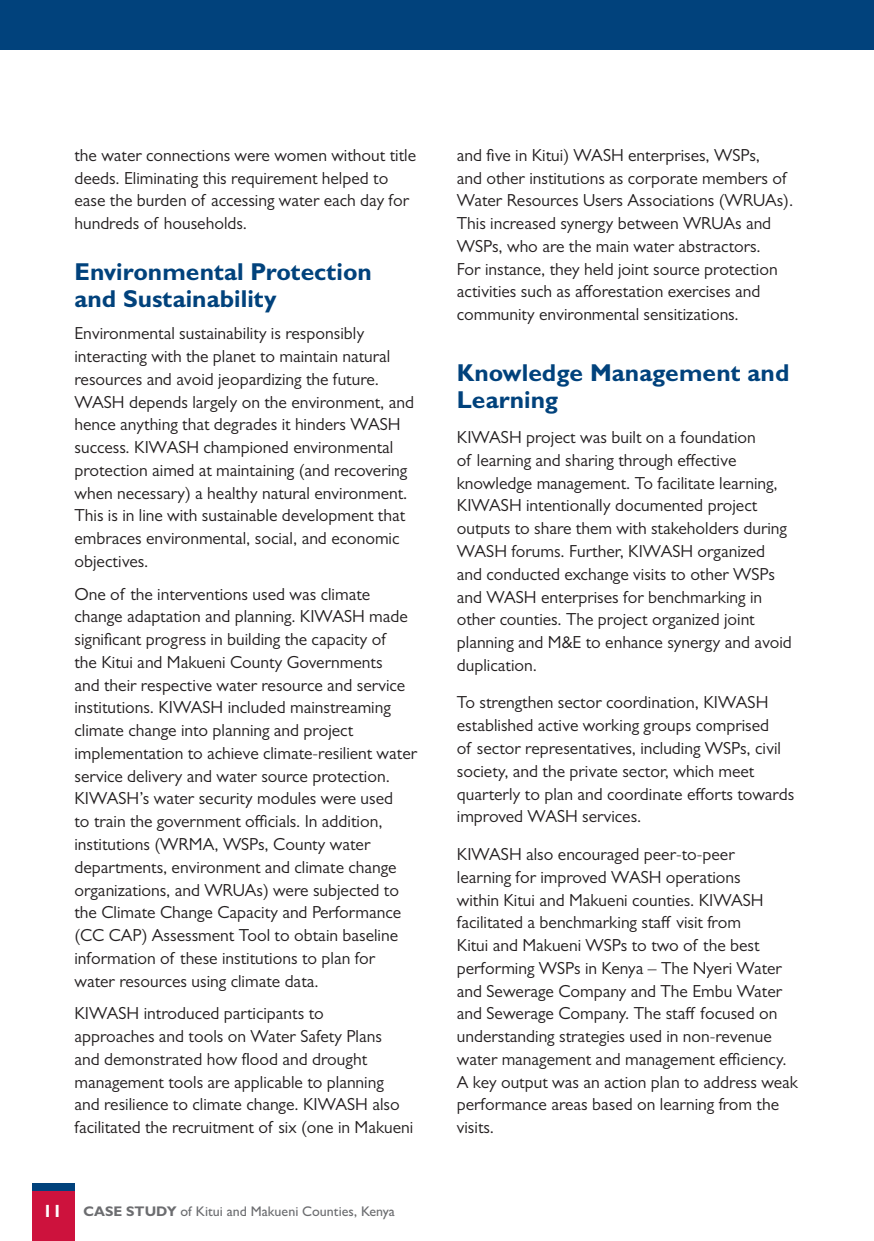
<style>
.page{position:relative;width:874px;height:1241px;background:#fff}
.page>*{position:absolute;margin:0;border:0;box-sizing:border-box;transform-origin:0 0}
.Heading_2{font:700 24.5px/26.2px "Gill Sans";color:#01427c}
.t1{font:17.5px/22.8px "Gill Sans";color:#231f20}
.t2{font:500 14px "Gill Sans";color:#6c6d70}
.s1{font-weight:700;font-size:17.5px;color:#fff}
.s2{font-weight:700}
</style>
<div class="page">
<div style="left:0;top:0;width:873px;height:50px;background:#01427c"></div>
<div style="left:32px;top:1190px;width:42px;height:50px;background:#cd123d"></div>
<div style="left:32px;top:1182px;width:42px;height:8px;background:#01427c"></div>
<p class="t1" style="left:74px;top:143px;width:343px">the water connections were women without title deeds. Eliminating this requirement helped to ease the burden of accessing water each day for hundreds of households.</p>
<p class="Heading_2" style="left:74px;top:258px;width:299px">Environmental Protection and Sustainability</p>
<p class="t1" style="left:74px;top:322px;width:341px">Environmental sustainability is responsibly interacting with the planet to maintain natural resources and avoid jeopardizing the future.<br>WASH depends largely on the environment, and hence anything that degrades it hinders WASH success. KIWASH championed environmental protection aimed at maintaining (and recovering when necessary) a healthy natural environment.<br>This is in line with sustainable development that embraces environmental, social, and economic objectives.</p>
<p class="t1" style="left:74px;top:582px;width:344px">One of the interventions used was climate change adaptation and planning. KIWASH made significant progress in building the capacity of<br>the Kitui and Makueni County Governments<br>and their respective water resource and service institutions. KIWASH included mainstreaming climate change into planning and project implementation to achieve climate-resilient water service delivery and water source protection.<br>KIWASH’s water security modules were used<br>to train the government officials. In addition, institutions (WRMA, WSPs, County water departments, environment and climate change organizations, and WRUAs) were subjected to the Climate Change Capacity and Performance (CC CAP) Assessment Tool to obtain baseline information of these institutions to plan for water resources using climate data.</p>
<p class="t1" style="left:74px;top:1001px;width:340px">KIWASH introduced participants to<br>approaches and tools on Water Safety Plans<br>and demonstrated how flood and drought management tools are applicable to planning and resilience to climate change. KIWASH also facilitated the recruitment of six (one in Makueni</p>
<p class="t2" style="left:43px;top:1202px;width:353px"><span class="s1">11</span> <span class="s2">CASE STUDY</span> of Kitui and Makueni Counties, Kenya</p>
<p class="t1" style="left:456px;top:143px;width:338px">and five in Kitui) WASH enterprises, WSPs,<br>and other institutions as corporate members of Water Resources Users Associations (WRUAs).<br>This increased synergy between WRUAs and WSPs, who are the main water abstractors.<br>For instance, they held joint source protection activities such as afforestation exercises and community environmental sensitizations.</p>
<p class="Heading_2" style="left:456px;top:359px;width:334px">Knowledge Management and<br>Learning</p>
<p class="t1" style="left:456px;top:426px;width:336px">KIWASH project was built on a foundation<br>of learning and sharing through effective knowledge management. To facilitate learning, KIWASH intentionally documented project outputs to share them with stakeholders during WASH forums. Further, KIWASH organized and conducted exchange visits to other WSPs and WASH enterprises for benchmarking in other counties. The project organized joint planning and M&amp;E to enhance synergy and avoid duplication.</p>
<p class="t1" style="left:456px;top:691px;width:339px">To strengthen sector coordination, KIWASH established active working groups comprised<br>of sector representatives, including WSPs, civil society, and the private sector, which meet quarterly to plan and coordinate efforts towards improved WASH services.</p>
<p class="t1" style="left:456px;top:842px;width:342px">KIWASH also encouraged peer-to-peer<br>learning for improved WASH operations<br>within Kitui and Makueni counties. KIWASH facilitated a benchmarking staff visit from<br>Kitui and Makueni WSPs to two of the best performing WSPs in Kenya – The Nyeri Water and Sewerage Company and The Embu Water and Sewerage Company. The staff focused on understanding strategies used in non-revenue water management and management efficiency.<br>A key output was an action plan to address weak performance areas based on learning from the visits.</p>
</div>
